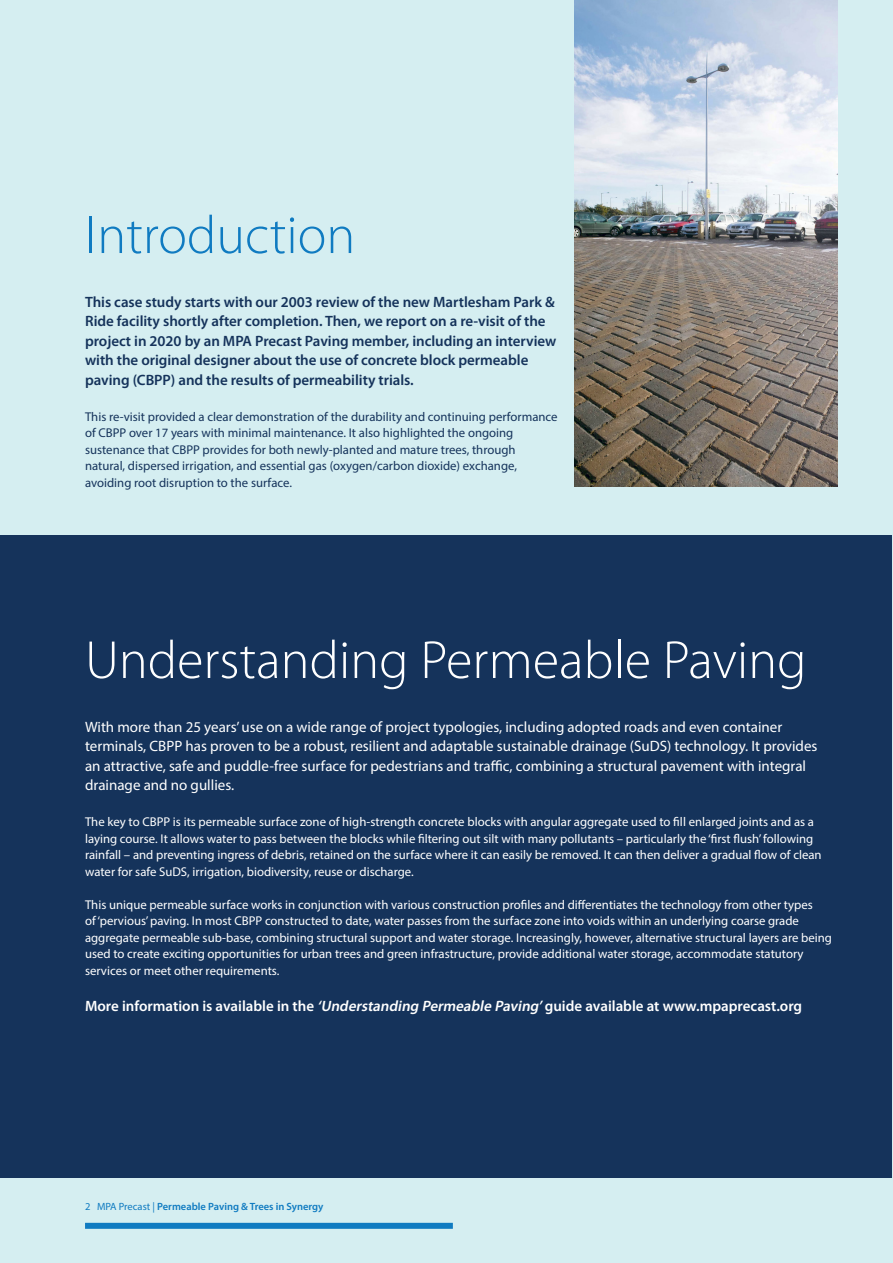
<style>
.page{position:relative;width:893px;height:1263px;background:#fff}
.page>*{position:absolute;margin:0;border:0;box-sizing:border-box;transform-origin:0 0}
.t1{font:300 54px "Myriad Pro";color:#fff}
.t2{font:300 54px "Myriad Pro";color:#107bc1}
.t3{font:15px/19.5px "Myriad Pro";color:#fff}
.t4{font:600 15px/19.5px "Myriad Pro";letter-spacing:-.005em;color:#15335b}
.t5{font:600 15px "Myriad Pro";color:#fff}
.t6{font:12.75px/16.5px "Myriad Pro";color:#fff}
.t7{font:12.75px/16.5px "Myriad Pro";color:#15335b}
.t8{font:600 10.5px "Myriad Pro";color:#107bc1}
.s1{font-style:italic}
.s2{font-weight:400}
</style>
<div class="page">
<div style="left:0;top:0;width:892px;height:1263px;background:#d5eef1"></div>
<div style="left:85px;top:1223px;width:368px;height:6px;background:#107bc1"></div>
<div style="left:0;top:535px;width:891px;height:643px;background:#15335b"></div>
<img style="left:575px;top:0;width:263px;height:487px">
<p class="t2" style="left:85px;top:203px;width:272px">Introduction</p>
<p class="t4" style="left:85px;top:292px;width:473px">This case study starts with our 2003 review of the new Martlesham Park &amp; Ride facility shortly after completion. Then, we report on a re-visit of the project in 2020 by an MPA Precast Paving member, including an interview with the original designer about the use of concrete block permeable paving (CBPP) and the results of permeability trials.</p>
<p class="t7" style="left:85px;top:408px;width:474px">This re-visit provided a clear demonstration of the durability and continuing performance of CBPP over 17 years with minimal maintenance. It also highlighted the ongoing sustenance that CBPP provides for both newly-planted and mature trees, through natural, dispersed irrigation, and essential gas (oxygen/carbon dioxide) exchange, avoiding root disruption to the surface.</p>
<p class="t1" style="left:85px;top:627px;width:723px">Understanding Permeable Paving</p>
<p class="t3" style="left:85px;top:717px;width:734px">With more than 25 years’ use on a wide range of project typologies, including adopted roads and even container terminals, CBPP has proven to be a robust, resilient and adaptable sustainable drainage (SuDS) technology. It provides an attractive, safe and puddle-free surface for pedestrians and traffic, combining a structural pavement with integral drainage and no gullies.</p>
<p class="t6" style="left:85px;top:813px;width:738px">The key to CBPP is its permeable surface zone of high-strength concrete blocks with angular aggregate used to fill enlarged joints and as a laying course. It allows water to pass between the blocks while filtering out silt with many pollutants – particularly the ‘first flush’ following rainfall – and preventing ingress of debris, retained on the surface where it can easily be removed. It can then deliver a gradual flow of clean water for safe SuDS, irrigation, biodiversity, reuse or discharge.</p>
<p class="t6" style="left:85px;top:896px;width:748px">This unique permeable surface works in conjunction with various construction profiles and differentiates the technology from other types<br>of ‘pervious’ paving. In most CBPP constructed to date, water passes from the surface zone into voids within an underlying coarse grade aggregate permeable sub-base, combining structural support and water storage. Increasingly, however, alternative structural layers are being used to create exciting opportunities for urban trees and green infrastructure, provide additional water storage, accommodate statutory services or meet other requirements.</p>
<p class="t5" style="left:85px;top:996px;width:719px">More information is available in the <span class="s1">‘Understanding Permeable Paving’</span>guide available at www.mpaprecast.org</p>
<p class="t8" style="left:85px;top:1200px;width:240px"><span class="s2">2 MPA Precast |</span> Permeable Paving &amp; Trees in Synergy</p>
</div>
